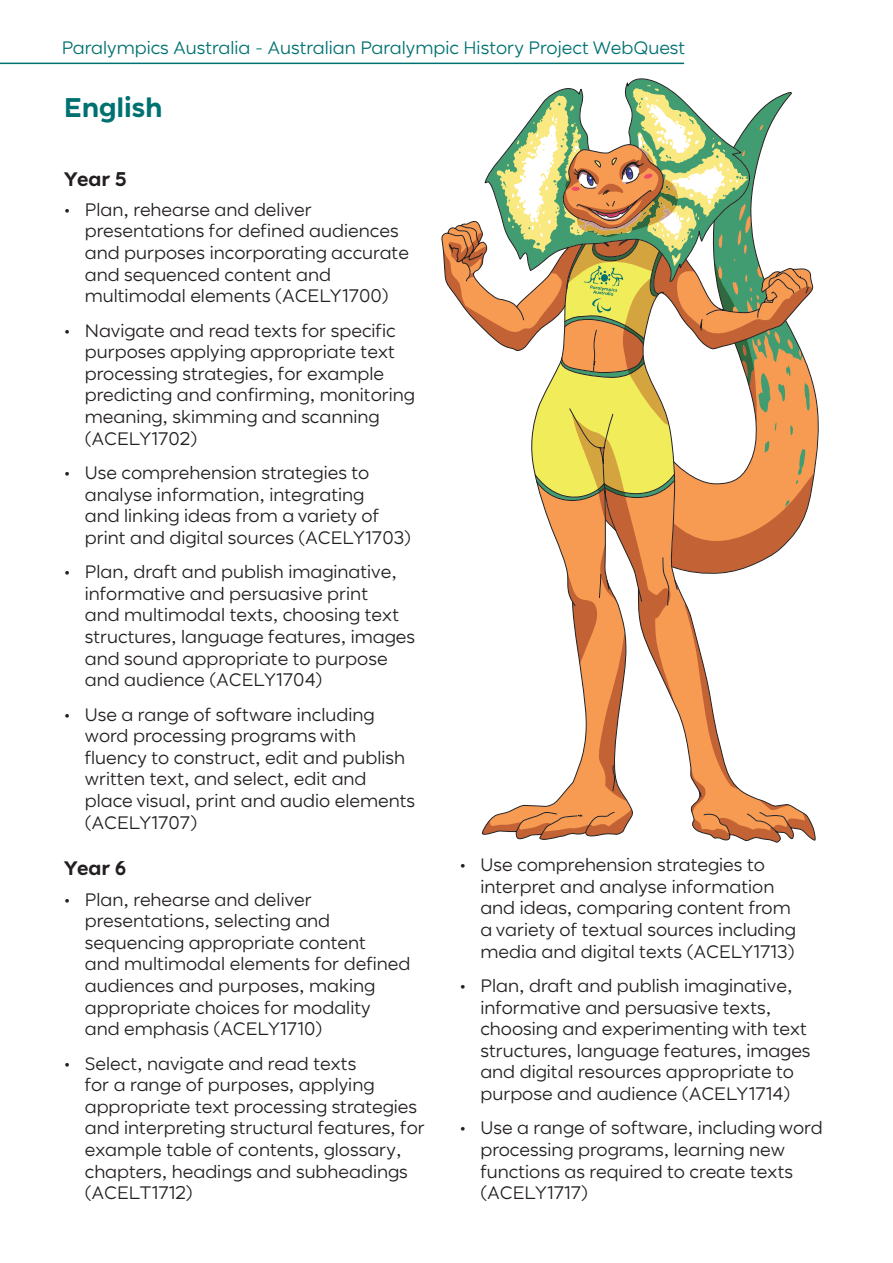
<style>
.page{position:relative;width:893px;height:1263px;background:#fff}
.page>*{position:absolute;margin:0;border:0;box-sizing:border-box;transform-origin:0 0}
.t1{font:27px "Pact Set Bold";color:#007170}
.t2{font:19.5px "Pact Set Bold";color:#231f20}
.t3{font:18px/21.6px "Pact";color:#231f20}
.t4{font:18px "Pact";color:#007170}
</style>
<div class="page">
<hr style="left:0;top:63px;width:684px;height:1px;background:#007170">
<svg style="left:482px;top:531px;width:78px;height:309px"></svg>
<svg style="left:560px;top:387px;width:256px;height:456px"></svg>
<svg style="left:443px;top:85px;width:371px;height:446px"></svg>
<p class="t4" style="left:62px;top:40px;width:625px">Paralympics Australia - Australian Paralympic History Project WebQuest</p>
<h2 class="t1" style="left:64px;top:95px;width:100px">English</h2>
<h4 class="t2" style="left:64px;top:170px;width:64px">Year 5</h4>
<p class="t3" style="left:85px;top:200px;width:326px;text-indent:-21px">• Plan, rehearse and deliver presentations for defined audiences and purposes incorporating accurate and sequenced content and multimodal elements (ACELY1700)</p>
<p class="t3" style="left:85px;top:320px;width:332px;text-indent:-21px">• Navigate and read texts for specific purposes applying appropriate text processing strategies, for example predicting and confirming, monitoring meaning, skimming and scanning (ACELY1702)</p>
<p class="t3" style="left:85px;top:463px;width:328px;text-indent:-21px">• Use comprehension strategies to analyse information, integrating<br>and linking ideas from a variety of print and digital sources (ACELY1703)</p>
<p class="t3" style="left:85px;top:562px;width:332px;text-indent:-21px">• Plan, draft and publish imaginative, informative and persuasive print<br>and multimodal texts, choosing text structures, language features, images and sound appropriate to purpose and audience (ACELY1704)</p>
<p class="t3" style="left:85px;top:704px;width:332px;text-indent:-21px">• Use a range of software including word processing programs with fluency to construct, edit and publish written text, and select, edit and place visual, print and audio elements (ACELY1707)</p>
<h4 class="t2" style="left:64px;top:859px;width:64px">Year 6</h4>
<p class="t3" style="left:85px;top:889px;width:327px;text-indent:-21px">• Plan, rehearse and deliver presentations, selecting and sequencing appropriate content<br>and multimodal elements for defined audiences and purposes, making appropriate choices for modality<br>and emphasis (ACELY1710)</p>
<p class="t3" style="left:85px;top:1053px;width:341px;text-indent:-21px">• Select, navigate and read texts<br>for a range of purposes, applying appropriate text processing strategies and interpreting structural features, for example table of contents, glossary, chapters, headings and subheadings (ACELT1712)</p>
<p class="t3" style="left:480px;top:855px;width:317px;text-indent:-21px">• Use comprehension strategies to interpret and analyse information and ideas, comparing content from a variety of textual sources including media and digital texts (ACELY1713)</p>
<p class="t3" style="left:480px;top:976px;width:332px;text-indent:-21px">• Plan, draft and publish imaginative, informative and persuasive texts, choosing and experimenting with text structures, language features, images and digital resources appropriate to purpose and audience (ACELY1714)</p>
<p class="t3" style="left:480px;top:1118px;width:344px;text-indent:-21px">• Use a range of software, including word processing programs, learning new functions as required to create texts (ACELY1717)</p>
</div>
